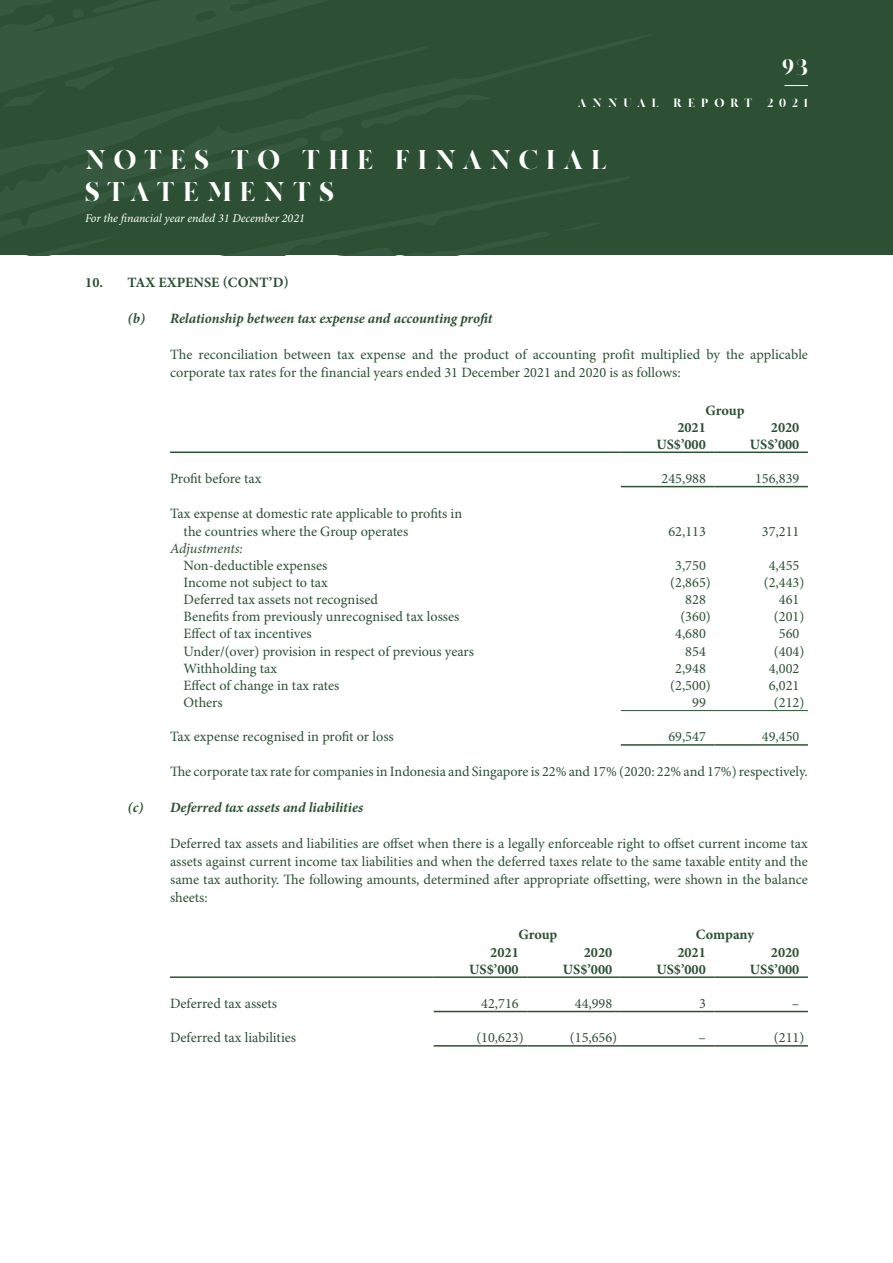
<style>
.page{position:relative;width:893px;height:1263px;background:#fff}
.page>*{position:absolute;margin:0;border:0;box-sizing:border-box;transform-origin:0 0}
.t1{font:900 27px/32.4px "MADE Canvas";letter-spacing:.3em;color:#fff}
.t2{font:900 22.5px "MADE Canvas";color:#fff}
.t3{font:14.25px/18px "Minion Pro";color:#2d5035}
.t4{font:700 14.25px/17.1px "Minion Pro";color:#2d5035}
.t5{font:italic 700 14.25px "Minion Pro";color:#2d5035}
.t6{font:italic 14.25px "Minion Pro";letter-spacing:-.01em;color:#2d5035}
.t7{font:italic 12px "Minion Pro";letter-spacing:-.005em;color:#fff}
.t8{font:900 12px "MADE Canvas";letter-spacing:.5em;color:#fff}
</style>
<div class="page">
<svg style="left:0;top:0;width:893px;height:255px;background:#2e5136"></svg>
<hr style="left:170px;top:451px;width:451px;height:2px;background:#2d5035">
<hr style="left:621px;top:451px;width:93px;height:2px;background:#2d5035">
<hr style="left:714px;top:451px;width:94px;height:2px;background:#2d5035">
<hr style="left:621px;top:486px;width:93px;height:1px;background:#2d5035">
<hr style="left:714px;top:486px;width:94px;height:1px;background:#2d5035">
<hr style="left:621px;top:710px;width:93px;height:1px;background:#2d5035">
<hr style="left:714px;top:710px;width:94px;height:1px;background:#2d5035">
<hr style="left:621px;top:744px;width:93px;height:2px;background:#2d5035">
<hr style="left:714px;top:744px;width:94px;height:2px;background:#2d5035">
<hr style="left:434px;top:1011px;width:93px;height:1px;background:#2d5035">
<hr style="left:527px;top:1011px;width:94px;height:1px;background:#2d5035">
<hr style="left:621px;top:1011px;width:93px;height:1px;background:#2d5035">
<hr style="left:714px;top:1011px;width:94px;height:1px;background:#2d5035">
<hr style="left:434px;top:1045px;width:93px;height:1px;background:#2d5035">
<hr style="left:527px;top:1045px;width:94px;height:1px;background:#2d5035">
<hr style="left:621px;top:1045px;width:93px;height:1px;background:#2d5035">
<hr style="left:714px;top:1045px;width:94px;height:1px;background:#2d5035">
<hr style="left:170px;top:976px;width:264px;height:2px;background:#2d5035">
<hr style="left:434px;top:976px;width:93px;height:2px;background:#2d5035">
<hr style="left:527px;top:976px;width:94px;height:2px;background:#2d5035">
<hr style="left:621px;top:976px;width:93px;height:2px;background:#2d5035">
<hr style="left:714px;top:976px;width:94px;height:2px;background:#2d5035">
<svg style="left:784px;top:85px;width:24px;height:1px"></svg>
<h2 class="t2" style="left:782px;top:55px;width:27px">93</h2>
<p class="t8" style="left:578px;top:96px;width:231px">ANNUAL REPORT 2021</p>
<h1 class="t1" style="left:85px;top:146px;width:523px">NOTES TO THE FINANCIAL<br>STATEMENTS</h1>
<p class="t7" style="left:85px;top:211px;width:221px">For the financial year ended 31 December 2021</p>
<p class="t4" style="left:85px;top:274px;width:205px">10. TAX EXPENSE (CONT’D)</p>
<p class="t5" style="left:128px;top:308px;width:366px">(b) Relationship between tax expense and accounting profit</p>
<p class="t3" style="left:170px;top:346px;width:639px">The reconciliation between tax expense and the product of accounting profit multiplied by the applicable corporate tax rates for the financial years ended 31 December 2021 and 2020 is as follows:</p>
<p class="t4" style="left:677px;top:402px;width:69px;text-indent:28px">Group<br>2021</p>
<p class="t4" style="left:771px;top:419px;width:30px">2020</p>
<p class="t4" style="left:656px;top:436px;width:51px">US$’000</p>
<p class="t4" style="left:750px;top:436px;width:51px">US$’000</p>
<p class="t3" style="left:170px;top:470px;width:93px">Profit before tax</p>
<p class="t3" style="left:662px;top:470px;width:46px">245,988</p>
<p class="t3" style="left:755px;top:470px;width:46px">156,839</p>
<p class="t3" style="left:184px;top:505px;width:280px;text-indent:-13px">Tax expense at domestic rate applicable to profits in the countries where the Group operates</p>
<p class="t3" style="left:668px;top:522px;width:39px">62,113</p>
<p class="t3" style="left:762px;top:522px;width:39px">37,211</p>
<p class="t6" style="left:170px;top:540px;width:74px">Adjustments:</p>
<p class="t3" style="left:184px;top:557px;width:145px">Non-deductible expenses</p>
<p class="t3" style="left:675px;top:557px;width:32px">3,750</p>
<p class="t3" style="left:769px;top:557px;width:32px">4,455</p>
<p class="t3" style="left:184px;top:574px;width:146px">Income not subject to tax</p>
<p class="t3" style="left:670px;top:574px;width:42px">(2,865)</p>
<p class="t3" style="left:764px;top:574px;width:42px">(2,443)</p>
<p class="t3" style="left:184px;top:591px;width:196px">Deferred tax assets not recognised</p>
<p class="t3" style="left:685px;top:591px;width:22px">828</p>
<p class="t3" style="left:779px;top:591px;width:22px">461</p>
<p class="t3" style="left:184px;top:608px;width:277px">Benefits from previously unrecognised tax losses</p>
<p class="t3" style="left:680px;top:608px;width:32px">(360)</p>
<p class="t3" style="left:774px;top:608px;width:32px">(201)</p>
<p class="t3" style="left:184px;top:625px;width:130px">Effect of tax incentives</p>
<p class="t3" style="left:675px;top:625px;width:32px">4,680</p>
<p class="t3" style="left:779px;top:625px;width:22px">560</p>
<p class="t3" style="left:184px;top:643px;width:292px">Under/(over) provision in respect of previous years</p>
<p class="t3" style="left:685px;top:643px;width:22px">854</p>
<p class="t3" style="left:774px;top:643px;width:32px">(404)</p>
<p class="t3" style="left:184px;top:660px;width:95px">Withholding tax</p>
<p class="t3" style="left:675px;top:660px;width:32px">2,948</p>
<p class="t3" style="left:769px;top:660px;width:32px">4,002</p>
<p class="t3" style="left:184px;top:677px;width:157px">Effect of change in tax rates</p>
<p class="t3" style="left:670px;top:677px;width:42px">(2,500)</p>
<p class="t3" style="left:769px;top:677px;width:32px">6,021</p>
<p class="t3" style="left:184px;top:694px;width:41px">Others</p>
<p class="t3" style="left:692px;top:694px;width:15px">99</p>
<p class="t3" style="left:774px;top:694px;width:32px">(212)</p>
<p class="t3" style="left:170px;top:728px;width:225px">Tax expense recognised in profit or loss</p>
<p class="t3" style="left:668px;top:728px;width:39px">69,547</p>
<p class="t3" style="left:762px;top:728px;width:39px">49,450</p>
<p class="t3" style="left:170px;top:763px;width:639px">The corporate tax rate for companies in Indonesia and Singapore is 22% and 17% (2020: 22% and 17%) respectively.</p>
<p class="t5" style="left:127px;top:797px;width:237px">(c) Deferred tax assets and liabilities</p>
<p class="t3" style="left:170px;top:835px;width:639px;text-align:justify">Deferred tax assets and liabilities are offset when there is a legally enforceable right to offset current income tax assets against current income tax liabilities and when the deferred taxes relate to the same taxable entity and the same tax authority. The following amounts, determined after appropriate offsetting, were shown in the balance sheets:</p>
<p class="t4" style="left:518px;top:927px;width:40px">Group</p>
<p class="t4" style="left:696px;top:927px;width:60px">Company</p>
<p class="t4" style="left:490px;top:944px;width:30px">2021</p>
<p class="t4" style="left:584px;top:944px;width:30px">2020</p>
<p class="t4" style="left:677px;top:944px;width:30px">2021</p>
<p class="t4" style="left:771px;top:944px;width:30px">2020</p>
<p class="t4" style="left:469px;top:961px;width:51px">US$’000</p>
<p class="t4" style="left:563px;top:961px;width:51px">US$’000</p>
<p class="t4" style="left:656px;top:961px;width:51px">US$’000</p>
<p class="t4" style="left:750px;top:961px;width:51px">US$’000</p>
<p class="t3" style="left:170px;top:995px;width:109px">Deferred tax assets</p>
<p class="t3" style="left:481px;top:995px;width:39px">42,716</p>
<p class="t3" style="left:575px;top:995px;width:39px">44,998</p>
<p class="t3" style="left:699px;top:995px;width:8px">3</p>
<p class="t3" style="left:792px;top:995px;width:9px">–</p>
<p class="t3" style="left:170px;top:1029px;width:128px">Deferred tax liabilities</p>
<p class="t3" style="left:476px;top:1029px;width:49px">(10,623)</p>
<p class="t3" style="left:570px;top:1029px;width:49px">(15,656)</p>
<p class="t3" style="left:698px;top:1029px;width:9px">–</p>
<p class="t3" style="left:774px;top:1029px;width:32px">(211)</p>
</div>
